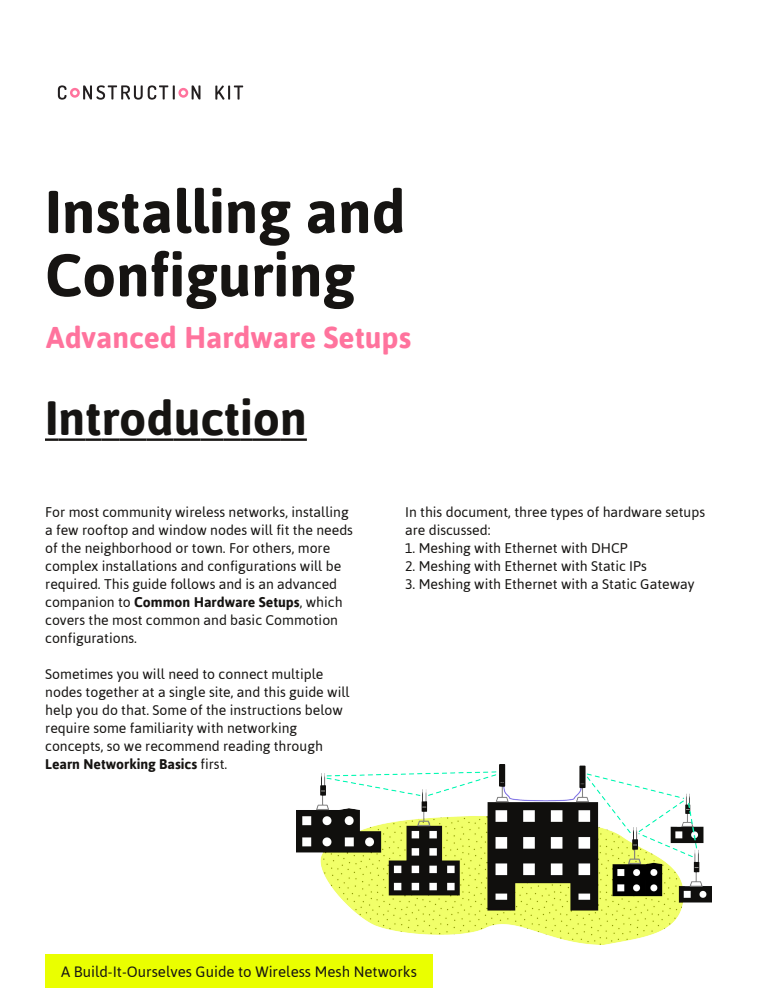
<style>
.page{position:relative;width:765px;height:990px;background:#fff}
.page>*{position:absolute;margin:0;border:0;box-sizing:border-box;transform-origin:0 0}
.t1{font:700 60px "Asap";color:#161412}
.t2{font:700 48px "Asap";color:#161412}
.t3{font:700 30px "Asap";color:#ff739d}
.t4{font:15px "Asap";color:#161412}
.t5{font:14px/18px "Asap";color:#161412}
.s1{font-weight:700}
</style>
<div class="page">
<svg style="left:57px;top:85px;width:187px;height:15px"></svg>
<div style="left:45px;top:954px;width:388px;height:34px;background:#eaff00"></div>
<hr style="left:45px;top:438px;width:14px;height:3px;background:#161412">
<hr style="left:59px;top:438px;width:26px;height:3px;background:#161412">
<hr style="left:85px;top:438px;width:17px;height:3px;background:#161412">
<hr style="left:102px;top:438px;width:17px;height:3px;background:#161412">
<hr style="left:119px;top:438px;width:28px;height:3px;background:#161412">
<hr style="left:147px;top:438px;width:27px;height:3px;background:#161412">
<hr style="left:174px;top:438px;width:26px;height:3px;background:#161412">
<hr style="left:200px;top:438px;width:24px;height:3px;background:#161412">
<hr style="left:224px;top:438px;width:16px;height:3px;background:#161412">
<svg style="left:240px;top:438px;width:13px;height:3px"></svg>
<hr style="left:253px;top:438px;width:27px;height:3px;background:#161412">
<hr style="left:280px;top:438px;width:27px;height:3px;background:#161412">
<img style="left:297px;top:764px;width:415px;height:181px">
<h1 class="t1" style="left:45px;top:177px;width:362px">Installing and</h1>
<h1 class="t1" style="left:45px;top:240px;width:312px">Configuring</h1>
<h3 class="t3" style="left:46px;top:320px;width:366px">Advanced Hardware Setups</h3>
<h2 class="t2" style="left:45px;top:390px;width:263px">Introduction</h2>
<p class="t5" style="left:45px;top:502px;width:309px">For most community wireless networks, installing a few rooftop and window nodes will fit the needs of the neighborhood or town. For others, more complex installations and configurations will be required. This guide follows and is an advanced companion to <span class="s1">Common Hardware Setups</span>, which covers the most common and basic Commotion configurations.</p>
<p class="t5" style="left:45px;top:664px;width:306px">Sometimes you will need to connect multiple nodes together at a single site, and this guide will help you do that. Some of the instructions below require some familiarity with networking concepts, so we recommend reading through <span class="s1">Learn Networking Basics</span> first.</p>
<p class="t5" style="left:405px;top:503px;width:302px">In this document, three types of hardware setups are discussed:</p>
<p class="t5" style="left:405px;top:539px;width:224px">1. Meshing with Ethernet with DHCP</p>
<p class="t5" style="left:405px;top:557px;width:243px">2. Meshing with Ethernet with Static IPs</p>
<p class="t5" style="left:405px;top:575px;width:291px">3. Meshing with Ethernet with a Static Gateway</p>
<p class="t4" style="left:61px;top:963px;width:357px">A Build-It-Ourselves Guide to Wireless Mesh Networks</p>
</div>
